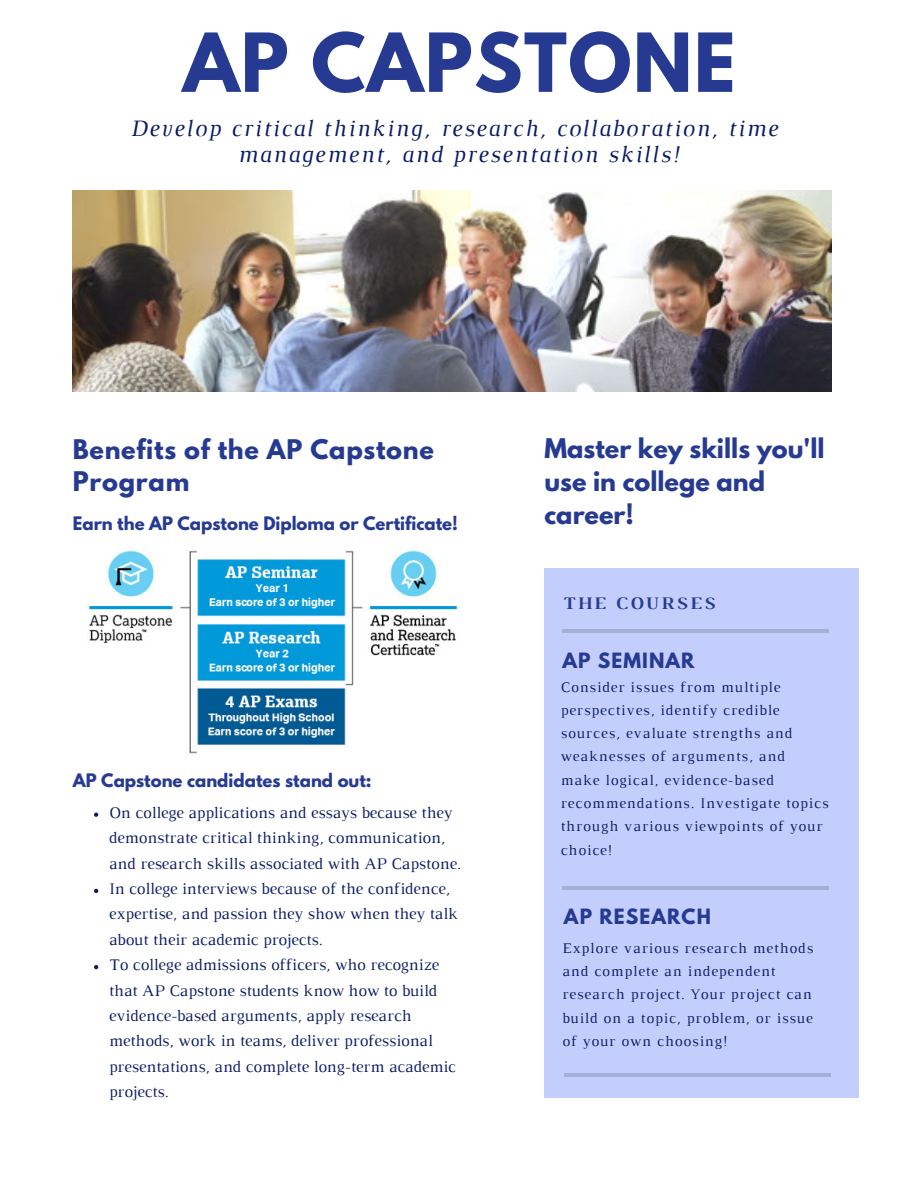
<style>
.page{position:relative;width:918px;height:1188px;background:#fff}
.page>*{position:absolute;margin:0;border:0;box-sizing:border-box;transform-origin:0 0}
.t1{font:700 72px "League Spartan";letter-spacing:.02em;color:#263a92}
.t2{font:italic 24px/26.4px "Luthier";letter-spacing:.07em;color:#0a1b64;text-align:center}
.t3{font:700 24px/32.8px "League Spartan";color:#263a92}
.t4{font:700 24px/32.8px "League Spartan";letter-spacing:.03em;color:#263a92}
.t5{font:700 18.6px "League Spartan";letter-spacing:.06em;color:#263a92}
.t6{font:700 18px "Luthier";letter-spacing:.14em;color:#263a92}
.t7{font:16.5px/25.3px "Luthier";color:#0a1b64}
.t8{font:700 16.5px "League Spartan";color:#263a92}
.t9{font:15px/23.2px "Luthier";letter-spacing:.06em;color:#0a1b64}
</style>
<div class="page">
<div style="left:544px;top:568px;width:314px;height:530px;background:#c4cefd"></div>
<hr style="left:562px;top:886px;width:267px;height:4px;background:#a6afd7">
<hr style="left:564px;top:1074px;width:267px;height:3px;background:#000">
<hr style="left:562px;top:629px;width:267px;height:4px;background:#a6afd7">
<img style="left:73px;top:191px;width:758px;height:201px">
<img style="left:89px;top:550px;width:371px;height:204px">
<svg style="left:94px;top:813px;width:4px;height:4px"></svg>
<svg style="left:94px;top:889px;width:4px;height:4px"></svg>
<svg style="left:94px;top:965px;width:4px;height:4px"></svg>
<h1 class="t1" style="left:183px;top:27px;width:554px">AP CAPSTONE</h1>
<h2 class="t2" style="left:130px;top:117px;width:649px">Develop critical thinking, research, collaboration, time management, and presentation skills!</h2>
<h2 class="t4" style="left:73px;top:436px;width:362px">Benefits of the AP Capstone<br>Program</h2>
<p class="t8" style="left:73px;top:516px;width:387px">Earn the AP Capstone Diploma or Certificate!</p>
<p class="t8" style="left:73px;top:772px;width:300px">AP Capstone candidates stand out:</p>
<p class="t7" style="left:109px;top:801px;width:353px">On college applications and essays because they demonstrate critical thinking, communication, and research skills associated with AP Capstone.<br>In college interviews because of the confidence, expertise, and passion they show when they talk about their academic projects.<br>To college admissions officers, who recognize that AP Capstone students know how to build evidence-based arguments, apply research methods, work in teams, deliver professional presentations, and complete long-term academic projects.</p>
<h2 class="t3" style="left:545px;top:435px;width:282px">Master key skills you'll use in college and career!</h2>
<p class="t6" style="left:563px;top:597px;width:154px">THE COURSES</p>
<p class="t5" style="left:562px;top:652px;width:134px">AP SEMINAR</p>
<p class="t9" style="left:561px;top:676px;width:269px">Consider issues from multiple perspectives, identify credible sources, evaluate strengths and weaknesses of arguments, and<br>make logical, evidence-based recommendations. Investigate topics through various viewpoints of your choice!</p>
<p class="t5" style="left:564px;top:908px;width:149px">AP RESEARCH</p>
<p class="t9" style="left:562px;top:937px;width:252px">Explore various research methods and complete an independent research project. Your project can build on a topic, problem, or issue of your own choosing!</p>
</div>
